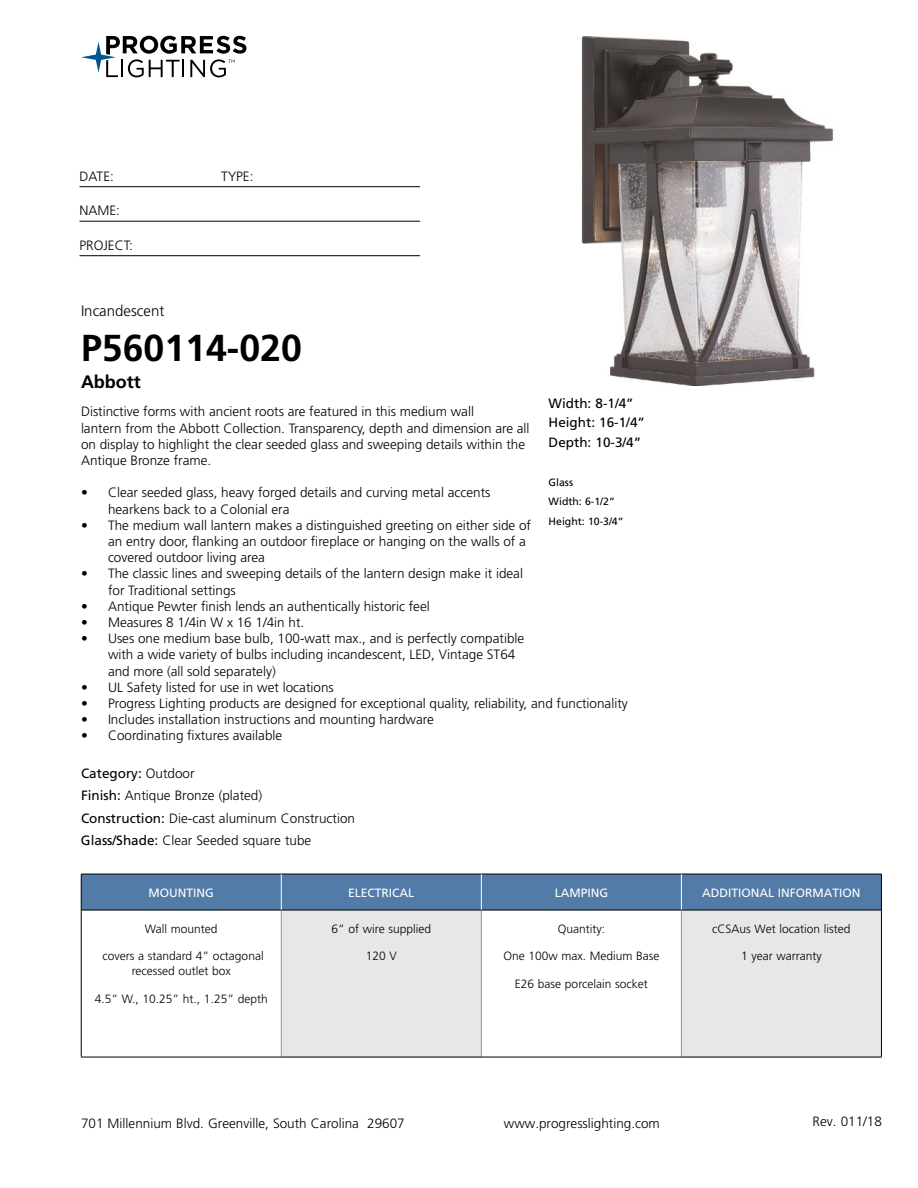
<style>
.page{position:relative;width:918px;height:1188px;background:#fff}
.page>*{position:absolute;margin:0;border:0;box-sizing:border-box;transform-origin:0 0}
.t1{font:700 37.5px "Frutiger LT Std";color:#000}
.t2{font:700 18px "Frutiger LT Std";color:#000}
.t3{font:300 15px "Frutiger LT Std";color:#000}
.t4{font:300 13.5px/16.2px "Frutiger LT Std";color:#000}
.t5{font:13.5px/19.5px "Frutiger LT Std";color:#000}
.t6{font:300 12px/15px "Frutiger LT Std";color:#000;text-align:center}
.t7{font:12px "Frutiger LT Std";color:#fff}
.t8{font:10.5px/19.5px "Frutiger LT Std";color:#000}
.s1{font-weight:400}
</style>
<div class="page">
<svg style="left:81px;top:36px;width:165px;height:41px"></svg>
<hr style="left:80px;top:186px;width:340px;height:1px;background:#000">
<hr style="left:80px;top:221px;width:340px;height:1px;background:#000">
<hr style="left:80px;top:255px;width:340px;height:1px;background:#000">
<div style="left:82px;top:875px;width:799px;height:35px;background:#527ba8"></div>
<div style="left:281px;top:910px;width:200px;height:147px;background:#e6e7e8"></div>
<div style="left:681px;top:910px;width:200px;height:147px;background:#e6e7e8"></div>
<hr style="left:281px;top:910px;width:1px;height:147px;background:#939598">
<hr style="left:481px;top:910px;width:1px;height:147px;background:#939598">
<hr style="left:681px;top:910px;width:1px;height:147px;background:#939598">
<hr style="left:81px;top:910px;width:200px;height:1px;background:#000">
<hr style="left:281px;top:910px;width:200px;height:1px;background:#000">
<hr style="left:481px;top:910px;width:200px;height:1px;background:#000">
<hr style="left:681px;top:910px;width:200px;height:1px;background:#000">
<hr style="left:81px;top:1057px;width:200px;height:1px;background:#000">
<hr style="left:281px;top:1057px;width:200px;height:1px;background:#000">
<hr style="left:481px;top:1057px;width:200px;height:1px;background:#000">
<hr style="left:681px;top:1057px;width:201px;height:1px;background:#000">
<hr style="left:81px;top:874px;width:200px;height:1px;background:#000">
<hr style="left:81px;top:874px;width:1px;height:36px;background:#000">
<hr style="left:281px;top:874px;width:200px;height:1px;background:#000">
<hr style="left:481px;top:874px;width:200px;height:1px;background:#000">
<hr style="left:681px;top:874px;width:201px;height:1px;background:#000">
<hr style="left:881px;top:874px;width:1px;height:36px;background:#000">
<hr style="left:81px;top:910px;width:1px;height:147px;background:#000">
<hr style="left:881px;top:910px;width:1px;height:147px;background:#000">
<hr style="left:281px;top:874px;width:1px;height:36px;background:#fff">
<hr style="left:681px;top:874px;width:1px;height:36px;background:#fff">
<hr style="left:481px;top:874px;width:1px;height:36px;background:#fff">
<img style="left:581px;top:36px;width:253px;height:349px">
<p class="t4" style="left:80px;top:169px;width:36px">DATE:</p>
<p class="t4" style="left:221px;top:169px;width:34px">TYPE:</p>
<p class="t4" style="left:80px;top:204px;width:42px">NAME:</p>
<p class="t4" style="left:80px;top:238px;width:55px">PROJECT:</p>
<p class="t3" style="left:81px;top:305px;width:85px">Incandescent</p>
<h1 class="t1" style="left:81px;top:326px;width:222px">P560114-020</h1>
<h2 class="t2" style="left:81px;top:371px;width:61px">Abbott</h2>
<p class="t4" style="left:81px;top:405px;width:450px">Distinctive forms with ancient roots are featured in this medium wall<br>lantern from the Abbott Collection. Transparency, depth and dimension are all on display to highlight the clear seeded glass and sweeping details within the Antique Bronze frame.</p>
<p class="t4" style="left:108px;top:486px;width:384px;text-indent:-27px">• Clear seeded glass, heavy forged details and curving metal accents hearkens back to a Colonial era</p>
<p class="t4" style="left:108px;top:518px;width:425px;text-indent:-27px">• The medium wall lantern makes a distinguished greeting on either side of an entry door, flanking an outdoor fireplace or hanging on the walls of a covered outdoor living area</p>
<p class="t4" style="left:108px;top:567px;width:417px;text-indent:-27px">• The classic lines and sweeping details of the lantern design make it ideal for Traditional settings</p>
<p class="t4" style="left:81px;top:599px;width:350px">• Antique Pewter finish lends an authentically historic feel</p>
<p class="t4" style="left:81px;top:615px;width:225px">• Measures 8 1/4in W x 16 1/4in ht.</p>
<p class="t4" style="left:108px;top:631px;width:418px;text-indent:-27px">• Uses one medium base bulb, 100-watt max., and is perfectly compatible with a wide variety of bulbs including incandescent, LED, Vintage ST64 and more (all sold separately)</p>
<p class="t4" style="left:81px;top:680px;width:254px">• UL Safety listed for use in wet locations</p>
<p class="t4" style="left:81px;top:696px;width:548px">• Progress Lighting products are designed for exceptional quality, reliability, and functionality</p>
<p class="t4" style="left:81px;top:712px;width:354px">• Includes installation instructions and mounting hardware</p>
<p class="t4" style="left:81px;top:729px;width:203px">• Coordinating fixtures available</p>
<p class="t4" style="left:81px;top:763px;width:276px;line-height:22.5px"><span class="s1">Category:</span> Outdoor<br><span class="s1">Finish:</span> Antique Bronze (plated)<br><span class="s1">Construction:</span> Die-cast aluminum Construction <span class="s1">Glass/Shade:</span> Clear Seeded square tube</p>
<p class="t7" style="left:149px;top:888px;width:67px">MOUNTING</p>
<p class="t7" style="left:348px;top:888px;width:68px">ELECTRICAL</p>
<p class="t7" style="left:555px;top:888px;width:55px">LAMPING</p>
<p class="t7" style="left:702px;top:888px;width:160px">ADDITIONAL INFORMATION</p>
<p class="t6" style="left:145px;top:922px;width:74px">Wall mounted</p>
<p class="t6" style="left:103px;top:950px;width:163px">covers a standard 4” octagonal recessed outlet box</p>
<p class="t6" style="left:95px;top:992px;width:174px">4.5” W., 10.25” ht., 1.25” depth</p>
<p class="t5" style="left:549px;top:394px;width:98px">Width: 8-1/4”<br>Height: 16-1/4”<br>Depth: 10-3/4”</p>
<p class="t8" style="left:549px;top:473px;width:76px">Glass<br>Width: 6-1/2”<br>Height: 10-3/4”</p>
<p class="t6" style="left:332px;top:922px;width:101px">6” of wire supplied</p>
<p class="t6" style="left:366px;top:950px;width:33px">120 V</p>
<p class="t6" style="left:712px;top:922px;width:140px">cCSAus Wet location listed</p>
<p class="t6" style="left:741px;top:950px;width:82px">1 year warranty</p>
<p class="t6" style="left:558px;top:922px;width:49px">Quantity:</p>
<p class="t6" style="left:503px;top:950px;width:158px">One 100w max. Medium Base</p>
<p class="t6" style="left:515px;top:977px;width:134px">E26 base porcelain socket</p>
<p class="t4" style="left:81px;top:1116px;width:325px">701 Millennium Blvd. Greenville, South Carolina 29607</p>
<p class="t4" style="left:504px;top:1116px;width:158px">www.progresslighting.com</p>
<p class="t4" style="left:813px;top:1114px;width:71px">Rev. 011/18</p>
</div>
